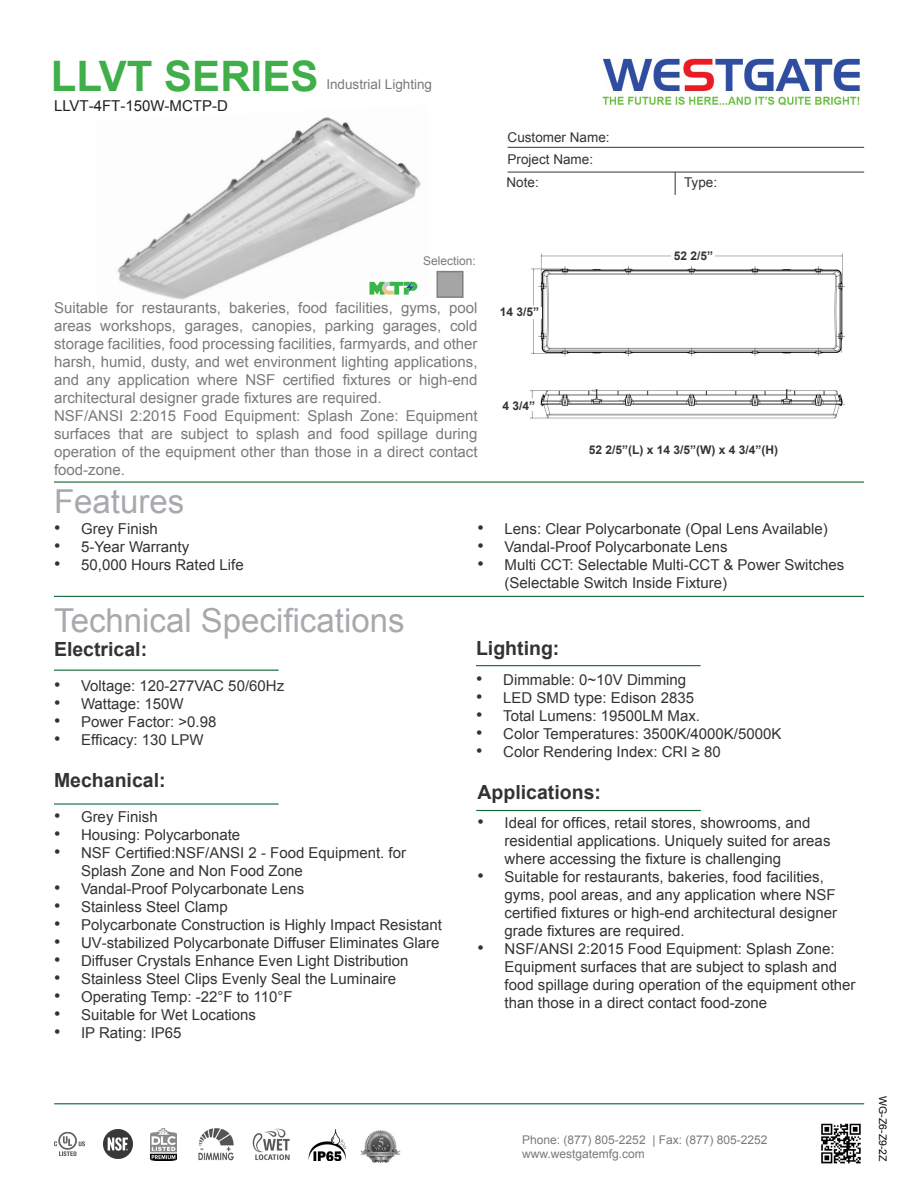
<style>
.page{position:relative;width:918px;height:1188px;background:#fff}
.page>*{position:absolute;margin:0;border:0;box-sizing:border-box;transform-origin:0 0}
.t1{font:700 42px "Arial";color:#40ae49}
.t2{font:33px "Arial";color:#a8a9ad}
.t3{font:700 19.5px "Arial";color:#333}
.t4{font:15px/18px "Arial";color:#333}
.t5{font:15px/18px "Arial";color:#323332}
.t6{font:15px/18px "Arial";color:#787a7d;text-align:justify}
.t7{font:15px "Arial";color:#231f20}
.t8{font:13.5px "Arial";color:#333}
.t9{font:13.5px "Arial";color:#787a7d}
.t10{font:12px "Arial";color:#787a7d}
.t11{font:700 12px "Arial";color:#333}
.t12{font:10.5px "Arial";color:#040503}
.s1{font-size:18px}
.s2{font-size:18px;color:#333}
</style>
<div class="page">
<img style="left:117px;top:117px;width:304px;height:183px">
<hr style="left:54px;top:482px;width:810px;height:1px;background:#0d6736">
<hr style="left:508px;top:147px;width:356px;height:1px;background:#333">
<svg style="left:675px;top:173px;width:1px;height:22px"></svg>
<hr style="left:508px;top:172px;width:356px;height:1px;background:#333">
<hr style="left:54px;top:596px;width:810px;height:1px;background:#0d6736">
<hr style="left:54px;top:670px;width:225px;height:1px;background:#0d6736">
<hr style="left:476px;top:665px;width:225px;height:1px;background:#0d6736">
<hr style="left:54px;top:803px;width:225px;height:2px;background:#0d6736">
<img style="left:602px;top:58px;width:258px;height:48px">
<hr style="left:476px;top:810px;width:225px;height:1px;background:#0d6736">
<hr style="left:54px;top:1103px;width:810px;height:1px;background:#0d6736">
<img style="left:821px;top:1123px;width:40px;height:41px">
<img style="left:531px;top:253px;width:314px;height:104px">
<img style="left:529px;top:390px;width:316px;height:29px">
<div style="left:501px;top:401px;width:36px;height:9px;background:#fff"></div>
<div style="left:498px;top:307px;width:44px;height:11px;background:#fff"></div>
<div style="left:671px;top:251px;width:44px;height:12px;background:#fff"></div>
<svg style="left:370px;top:280px;width:47px;height:15px"></svg>
<div style="left:437px;top:271px;width:27px;height:27px;background:#a6a5a5;border:2px solid #7f7f7f"></div>
<img style="left:198px;top:1128px;width:36px;height:33px">
<img style="left:252px;top:1128px;width:38px;height:32px">
<img style="left:55px;top:1131px;width:30px;height:25px">
<img style="left:150px;top:1128px;width:27px;height:33px">
<img style="left:308px;top:1129px;width:39px;height:32px">
<img style="left:361px;top:1130px;width:39px;height:33px">
<img style="left:103px;top:1129px;width:30px;height:30px">
<p class="t1" style="left:51px;top:48px;width:269px">LLVT SERIES</p>
<p class="t7" style="left:54px;top:95px;width:175px">LLVT-4FT-150W-MCTP-D</p>
<p class="t9" style="left:326px;top:75px;width:107px">Industrial Lighting</p>
<p class="t8" style="left:508px;top:128px;width:104px">Customer Name:</p>
<p class="t8" style="left:508px;top:150px;width:87px">Project Name:</p>
<p class="t8" style="left:507px;top:173px;width:34px">Note:</p>
<p class="t8" style="left:684px;top:173px;width:35px">Type:</p>
<p class="t10" style="left:423px;top:253px;width:54px">Selection:</p>
<p class="t6" style="left:54px;top:299px;width:425px">Suitable for restaurants, bakeries, food facilities, gyms, pool areas workshops, garages, canopies, parking garages, cold storage facilities, food processing facilities, farmyards, and other harsh, humid, dusty, and wet environment lighting applications, and any application where NSF certified fixtures or high-end architectural designer grade fixtures are required.</p>
<p class="t6" style="left:54px;top:407px;width:425px">NSF/ANSI 2:2015 Food Equipment: Splash Zone: Equipment surfaces that are subject to splash and food spillage during operation of the equipment other than those in a direct contact food-zone.</p>
<p class="t2" style="left:54px;top:480px;width:132px">Features</p>
<p class="t11" style="left:500px;top:303px;width:41px">14 3/5”</p>
<p class="t11" style="left:502px;top:397px;width:34px">4 3/4”</p>
<p class="t11" style="left:674px;top:248px;width:41px">52 2/5”</p>
<p class="t11" style="left:589px;top:442px;width:191px">52 2/5”(L) x 14 3/5”(W) x 4 3/4”(H)</p>
<p class="t4" style="left:54px;top:520px;width:105px"><span class="s1">•</span> Grey Finish</p>
<p class="t4" style="left:54px;top:538px;width:137px"><span class="s1">•</span> 5-Year Warranty</p>
<p class="t4" style="left:54px;top:556px;width:191px"><span class="s1">•</span> 50,000 Hours Rated Life</p>
<p class="t2" style="left:54px;top:598px;width:352px">Technical Specifications</p>
<p class="t3" style="left:54px;top:637px;width:95px">Electrical:</p>
<p class="t4" style="left:54px;top:677px;width:232px"><span class="s1">•</span> Voltage: 120-277VAC 50/60Hz</p>
<p class="t4" style="left:54px;top:695px;width:131px"><span class="s1">•</span> Wattage: 150W</p>
<p class="t4" style="left:54px;top:713px;width:164px"><span class="s1">•</span> Power Factor: &gt;0.98</p>
<p class="t4" style="left:54px;top:731px;width:151px"><span class="s1">•</span> Efficacy: 130 LPW</p>
<p class="t3" style="left:54px;top:768px;width:113px">Mechanical:</p>
<p class="t4" style="left:54px;top:808px;width:105px"><span class="s1">•</span> Grey Finish</p>
<p class="t4" style="left:54px;top:826px;width:188px"><span class="s1">•</span> Housing: Polycarbonate</p>
<p class="t4" style="left:81px;top:844px;width:327px;text-indent:-27px"><span class="s1">•</span> NSF Certified:NSF/ANSI 2 - Food Equipment. for<br>Splash Zone and Non Food Zone</p>
<p class="t4" style="left:54px;top:880px;width:252px"><span class="s1">•</span> Vandal-Proof Polycarbonate Lens</p>
<p class="t4" style="left:54px;top:898px;width:175px"><span class="s1">•</span> Stainless Steel Clamp</p>
<p class="t4" style="left:54px;top:916px;width:389px"><span class="s1">•</span> Polycarbonate Construction is Highly Impact Resistant</p>
<p class="t4" style="left:54px;top:934px;width:387px"><span class="s1">•</span> UV-stabilized Polycarbonate Diffuser Eliminates Glare</p>
<p class="t4" style="left:54px;top:952px;width:356px"><span class="s1">•</span> Diffuser Crystals Enhance Even Light Distribution</p>
<p class="t4" style="left:54px;top:970px;width:344px"><span class="s1">•</span> Stainless Steel Clips Evenly Seal the Luminaire</p>
<p class="t4" style="left:54px;top:988px;width:240px"><span class="s1">•</span> Operating Temp: -22°F to 110°F</p>
<p class="t4" style="left:54px;top:1006px;width:204px"><span class="s1">•</span> Suitable for Wet Locations</p>
<p class="t5" style="left:54px;top:1024px;width:129px"><span class="s2">•</span> IP Rating: IP65</p>
<p class="t4" style="left:478px;top:520px;width:352px"><span class="s1">•</span> Lens: Clear Polycarbonate (Opal Lens Available)</p>
<p class="t4" style="left:478px;top:538px;width:252px"><span class="s1">•</span> Vandal-Proof Polycarbonate Lens</p>
<p class="t5" style="left:505px;top:556px;width:341px;text-indent:-27px"><span class="s1">•</span> Multi CCT: Selectable Multi-CCT &amp; Power Switches (Selectable Switch Inside Fixture)</p>
<p class="t3" style="left:476px;top:635px;width:85px">Lighting:</p>
<p class="t5" style="left:476px;top:671px;width:211px"><span class="s1">•</span> Dimmable: 0~10V Dimming</p>
<p class="t5" style="left:476px;top:689px;width:219px"><span class="s1">•</span> LED SMD type: Edison 2835</p>
<p class="t5" style="left:476px;top:707px;width:225px"><span class="s1">•</span> Total Lumens: 19500LM Max.</p>
<p class="t5" style="left:476px;top:725px;width:307px"><span class="s1">•</span> Color Temperatures: 3500K/4000K/5000K</p>
<p class="t5" style="left:476px;top:743px;width:246px"><span class="s1">•</span> Color Rendering Index: CRI ≥ 80</p>
<p class="t3" style="left:478px;top:780px;width:125px">Applications:</p>
<p class="t4" style="left:505px;top:814px;width:327px;text-indent:-27px"><span class="s1">•</span> Ideal for offices, retail stores, showrooms, and residential applications. Uniquely suited for areas where accessing the fixture is challenging</p>
<p class="t5" style="left:505px;top:868px;width:334px;text-indent:-27px"><span class="s1">•</span> Suitable for restaurants, bakeries, food facilities, gyms, pool areas, and any application where NSF certified fixtures or high-end architectural designer grade fixtures are required.</p>
<p class="t5" style="left:505px;top:940px;width:353px;text-indent:-27px"><span class="s1">•</span> NSF/ANSI 2:2015 Food Equipment: Splash Zone:<br>Equipment surfaces that are subject to splash and food spillage during operation of the equipment other than those in a direct contact food-zone</p>
<p class="t10" style="left:522px;top:1132px;width:247px">Phone: (877) 805-2252 | Fax: (877) 805-2252</p>
<p class="t10" style="left:522px;top:1146px;width:124px">www.westgatemfg.com</p>
<p class="t12" style="left:890px;top:1096px;width:67px;rotate:90deg">WG-Z6-Z9-2Z</p>
</div>
